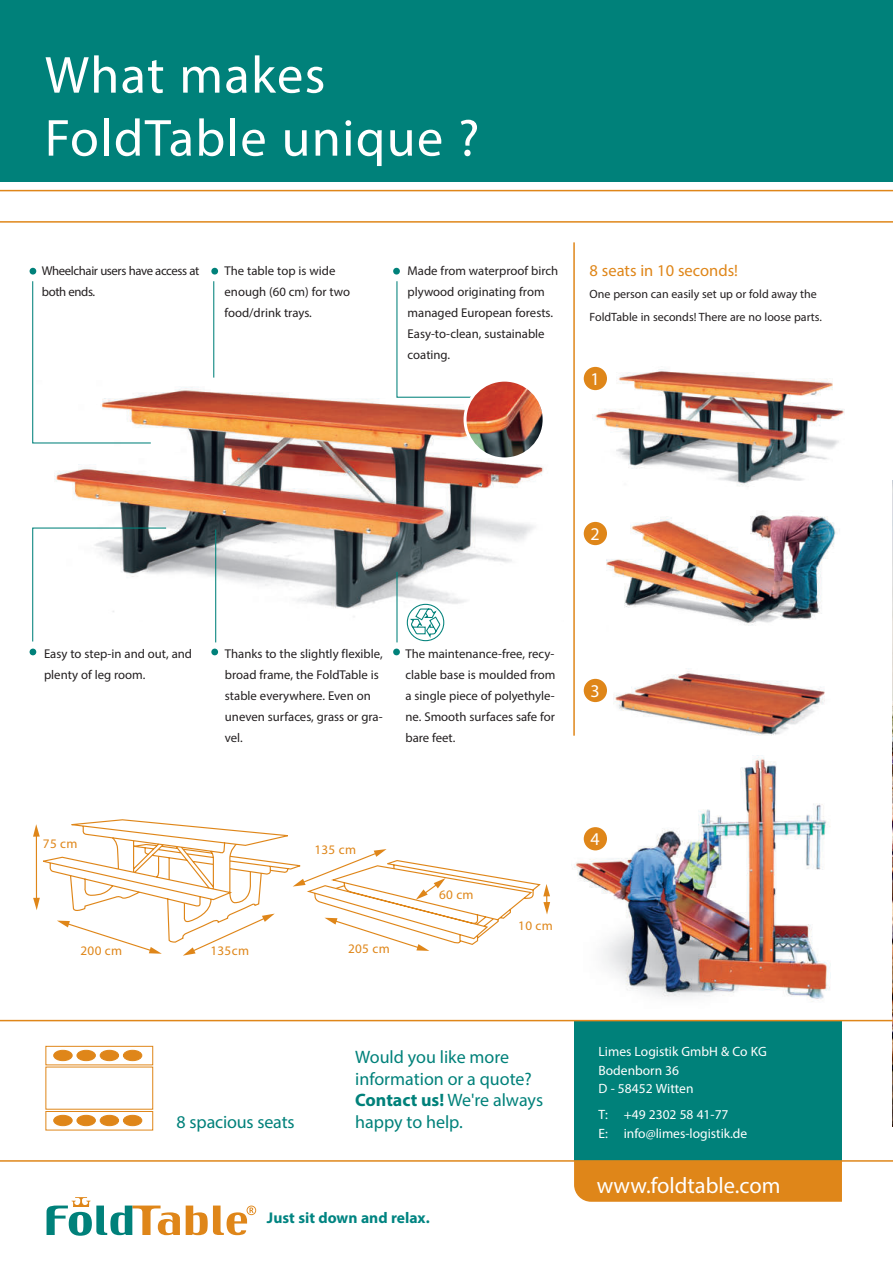
<style>
.page{position:relative;width:893px;height:1263px;background:#fff}
.page>*{position:absolute;margin:0;border:0;box-sizing:border-box;transform-origin:0 0}
.t1{font:52.5px/63px "Myriad Pro";letter-spacing:.025em;color:#fff}
.t2{font:22.5px "Myriad Pro";color:#fff}
.t3{font:18px/21.6px "Myriad Pro";color:#00817a}
.t4{font:18px "Myriad Pro";color:#fff}
.t5{font:16.5px "Myriad Pro";color:#df8619}
.t6{font:700 15.6px "Myriad Pro";color:#008481}
.t7{font:13.5px/18.6px "Myriad Pro";color:#fff}
.t8{font:13.05px "Myriad Pro";letter-spacing:.025em;color:#df8619}
.t9{font:12.75px/21px "Myriad Pro";color:#231f20}
.t10{font:12.75px/21px "Myriad Pro";letter-spacing:-.03em;color:#231f20}
.t11{font:12px/22.5px "Myriad Pro";color:#231f20}
.s1{font-weight:700}
</style>
<div class="page">
<div style="left:0;top:0;width:893px;height:181px;background:#00817a"></div>
<img style="left:892px;top:481px;width:1px;height:646px">
<hr style="left:0;top:190px;width:893px;height:1px;background:#df8619">
<hr style="left:0;top:221px;width:893px;height:2px;background:#df8619">
<div style="left:574px;top:1020px;width:268px;height:141px;background:#00817a"></div>
<img style="left:483px;top:461px;width:60px;height:102px">
<svg style="left:30px;top:649px;width:6px;height:6px"></svg>
<div style="left:393px;top:268px;width:7px;height:7px;background:#00817a;border-radius:50%"></div>
<div style="left:211px;top:649px;width:7px;height:6px;background:#00817a;border-radius:50%"></div>
<div style="left:211px;top:268px;width:7px;height:7px;background:#00817a;border-radius:50%"></div>
<div style="left:393px;top:649px;width:7px;height:6px;background:#00817a;border-radius:50%"></div>
<div style="left:30px;top:268px;width:6px;height:7px;background:#00817a;border-radius:50%"></div>
<svg style="left:32px;top:281px;width:451px;height:362px"></svg>
<img style="left:465px;top:380px;width:79px;height:79px;border-radius:39px">
<div style="left:464px;top:379px;width:82px;height:81px;border:3px solid #fff;border-radius:50%"></div>
<div style="left:40px;top:264px;width:161px;height:108px;background:#fff"></div>
<div style="left:223px;top:264px;width:158px;height:88px;background:#fff"></div>
<div style="left:406px;top:264px;width:158px;height:111px;background:#fff"></div>
<svg style="left:43px;top:819px;width:498px;height:126px"></svg>
<svg style="left:183px;top:913px;width:92px;height:43px"></svg>
<svg style="left:57px;top:920px;width:105px;height:34px"></svg>
<hr style="left:36px;top:834px;width:1px;height:66px;background:#df8619">
<svg style="left:33px;top:898px;width:7px;height:12px"></svg>
<svg style="left:33px;top:824px;width:7px;height:13px"></svg>
<svg style="left:543px;top:884px;width:7px;height:30px"></svg>
<svg style="left:324px;top:918px;width:105px;height:33px"></svg>
<svg style="left:293px;top:849px;width:94px;height:37px"></svg>
<svg style="left:416px;top:878px;width:30px;height:22px"></svg>
<div style="left:574px;top:1162px;width:268px;height:40px;background:#df8619"></div>
<hr style="left:573px;top:242px;width:2px;height:494px;background:#df8619">
<hr style="left:0;top:1020px;width:893px;height:1px;background:#df8619">
<hr style="left:0;top:1160px;width:893px;height:2px;background:#df8619">
<svg style="left:45px;top:1046px;width:108px;height:84px"></svg>
<div style="left:54px;top:1050px;width:18px;height:11px;background:#df8619;border-radius:50%"></div>
<div style="left:53px;top:1050px;width:20px;height:11px;border:1px solid #df8619;border-radius:50%"></div>
<div style="left:77px;top:1050px;width:18px;height:11px;background:#df8619;border-radius:50%"></div>
<div style="left:77px;top:1050px;width:19px;height:11px;border:1px solid #df8619;border-radius:50%"></div>
<div style="left:100px;top:1050px;width:19px;height:11px;background:#df8619;border-radius:50%"></div>
<div style="left:100px;top:1050px;width:19px;height:11px;border:1px solid #df8619;border-radius:50%"></div>
<div style="left:123px;top:1050px;width:19px;height:11px;background:#df8619;border-radius:50%"></div>
<div style="left:123px;top:1050px;width:19px;height:11px;border:1px solid #df8619;border-radius:50%"></div>
<div style="left:54px;top:1115px;width:18px;height:11px;background:#df8619;border-radius:50%"></div>
<div style="left:53px;top:1115px;width:20px;height:11px;border:1px solid #df8619;border-radius:50%"></div>
<div style="left:77px;top:1115px;width:18px;height:11px;background:#df8619;border-radius:50%"></div>
<div style="left:77px;top:1115px;width:19px;height:11px;border:1px solid #df8619;border-radius:50%"></div>
<div style="left:100px;top:1115px;width:19px;height:11px;background:#df8619;border-radius:50%"></div>
<div style="left:100px;top:1115px;width:19px;height:11px;border:1px solid #df8619;border-radius:50%"></div>
<div style="left:123px;top:1115px;width:19px;height:11px;background:#df8619;border-radius:50%"></div>
<div style="left:123px;top:1115px;width:19px;height:11px;border:1px solid #df8619;border-radius:50%"></div>
<img style="left:613px;top:668px;width:212px;height:68px">
<img style="left:574px;top:757px;width:257px;height:245px">
<img style="left:601px;top:514px;width:236px;height:112px">
<img style="left:594px;top:366px;width:251px;height:121px">
<div style="left:584px;top:679px;width:23px;height:23px;background:#df8619;border-radius:50%"></div>
<div style="left:584px;top:827px;width:23px;height:23px;background:#df8619;border-radius:50%"></div>
<div style="left:584px;top:522px;width:23px;height:23px;background:#df8619;border-radius:50%"></div>
<div style="left:584px;top:367px;width:23px;height:23px;background:#df8619;border-radius:50%"></div>
<svg style="left:186px;top:1205px;width:70px;height:30px"></svg>
<svg style="left:47px;top:1197px;width:133px;height:39px"></svg>
<h1 class="t1" style="left:45px;top:48px;width:436px">What makes<br>FoldTable unique ?</h1>
<p class="t10" style="left:42px;top:261px;width:159px">Wheelchair users have access at both ends.</p>
<p class="t9" style="left:225px;top:261px;width:127px">The table top is wide enough (60 cm) for two food/drink trays.</p>
<p class="t9" style="left:408px;top:261px;width:152px">Made from waterproof birch plywood originating from managed European forests.<br>Easy-to-clean, sustainable coating.</p>
<p class="t5" style="left:590px;top:264px;width:150px">8 seats in 10 seconds!</p>
<p class="t11" style="left:590px;top:284px;width:234px">One person can easily set up or fold away the<br>FoldTable in seconds! There are no loose parts.</p>
<h3 class="t4" style="left:591px;top:372px;width:11px">1</h3>
<h3 class="t4" style="left:591px;top:527px;width:11px">2</h3>
<p class="t9" style="left:44px;top:645px;width:150px">Easy to step-in and out, and plenty of leg room.</p>
<p class="t9" style="left:225px;top:645px;width:159px">Thanks to the slightly flexible, broad frame, the FoldTable is stable everywhere. Even on uneven surfaces, grass or gra&shy;vel.</p>
<p class="t9" style="left:405px;top:645px;width:152px;text-align:justify">The maintenance-free, recy&shy;clable base is moulded from a single piece of polyethyle&shy;ne. Smooth surfaces safe for bare feet.</p>
<h3 class="t4" style="left:591px;top:684px;width:11px">3</h3>
<p class="t8" style="left:43px;top:836px;width:36px">75 cm</p>
<p class="t8" style="left:80px;top:943px;width:43px">200 cm</p>
<p class="t8" style="left:210px;top:943px;width:40px">135cm</p>
<p class="t8" style="left:314px;top:842px;width:43px">135 cm</p>
<p class="t8" style="left:348px;top:940px;width:43px">205 cm</p>
<p class="t8" style="left:439px;top:887px;width:36px">60 cm</p>
<p class="t8" style="left:518px;top:917px;width:36px">10 cm</p>
<h3 class="t3" style="left:177px;top:1112px;width:120px">8 spacious seats</h3>
<h3 class="t3" style="left:355px;top:1048px;width:189px">Would you like more information or a quote?<br><span class="s1">Contact us!</span> We're always happy to help.</h3>
<p class="t6" style="left:267px;top:1208px;width:164px">Just sit down and relax.</p>
<h3 class="t4" style="left:591px;top:832px;width:11px">4</h3>
<p class="t7" style="left:599px;top:1042px;width:170px">Limes Logistik GmbH &amp; Co KG<br>Bodenborn 36<br>D - 58452 Witten</p>
<p class="t7" style="left:599px;top:1106px;width:150px">T: +49 2302 58 41-77<br>E: info@limes-logistik.de</p>
<h2 class="t2" style="left:597px;top:1176px;width:185px">www.foldtable.com</h2>
</div>
